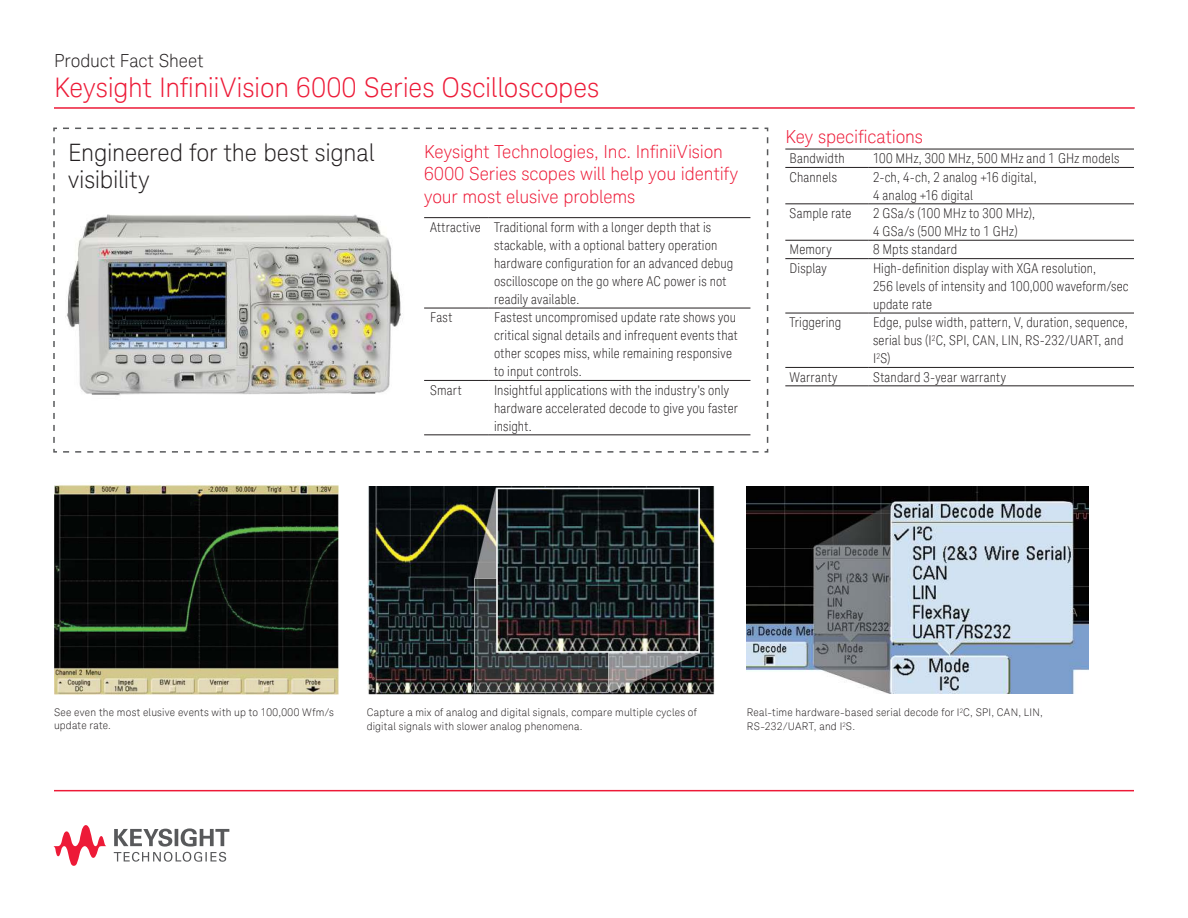
<style>
.page{position:relative;width:1188px;height:918px;background:#fff}
.page>*{position:absolute;margin:0;border:0;box-sizing:border-box;transform-origin:0 0}
.t1{font:300 27px "Keysight Sans";letter-spacing:-.005em;color:#ed1a37}
.t2{font:300 24px/27px "Keysight Sans";letter-spacing:-.01em;color:#231f20}
.t3{font:300 18px/22.5px "Keysight Sans";letter-spacing:-.005em;color:#ed1a37}
.t4{font:300 18px "Keysight Sans";color:#231f20}
.t5{font:300 condensed 13.5px/18px "Keysight Sans";letter-spacing:.015em;color:#231f20}
.t6{font:300 10.5px/13.5px "Keysight Sans";letter-spacing:.02em;color:#231f20}
</style>
<div class="page">
<svg style="left:53px;top:127px;width:716px;height:326px"></svg>
<hr style="left:785px;top:149px;width:84px;height:1px;background:#231f20">
<hr style="left:869px;top:149px;width:265px;height:1px;background:#231f20">
<hr style="left:785px;top:167px;width:84px;height:1px;background:#231f20">
<hr style="left:869px;top:167px;width:265px;height:1px;background:#231f20">
<hr style="left:785px;top:203px;width:84px;height:1px;background:#231f20">
<hr style="left:869px;top:203px;width:265px;height:1px;background:#231f20">
<hr style="left:785px;top:240px;width:84px;height:1px;background:#231f20">
<hr style="left:869px;top:240px;width:265px;height:1px;background:#231f20">
<hr style="left:785px;top:258px;width:84px;height:1px;background:#231f20">
<hr style="left:869px;top:258px;width:265px;height:1px;background:#231f20">
<hr style="left:785px;top:313px;width:84px;height:1px;background:#231f20">
<hr style="left:869px;top:313px;width:265px;height:1px;background:#231f20">
<hr style="left:785px;top:367px;width:84px;height:1px;background:#231f20">
<hr style="left:869px;top:367px;width:265px;height:1px;background:#231f20">
<hr style="left:785px;top:385px;width:84px;height:1px;background:#231f20">
<hr style="left:869px;top:385px;width:265px;height:1px;background:#231f20">
<hr style="left:54px;top:790px;width:1080px;height:1px;background:#ed1a37">
<hr style="left:54px;top:107px;width:1081px;height:2px;background:#ed1a37">
<img style="left:65px;top:205px;width:340px;height:196px">
<hr style="left:424px;top:217px;width:64px;height:1px;background:#231f20">
<hr style="left:488px;top:217px;width:262px;height:1px;background:#231f20">
<hr style="left:424px;top:308px;width:64px;height:1px;background:#231f20">
<hr style="left:488px;top:308px;width:262px;height:1px;background:#231f20">
<hr style="left:424px;top:380px;width:64px;height:1px;background:#231f20">
<hr style="left:488px;top:380px;width:262px;height:1px;background:#231f20">
<hr style="left:424px;top:434px;width:64px;height:1px;background:#231f20">
<hr style="left:488px;top:434px;width:262px;height:1px;background:#231f20">
<img style="left:54px;top:482px;width:284px;height:213px">
<img style="left:746px;top:486px;width:342px;height:208px">
<img style="left:368px;top:486px;width:347px;height:209px">
<svg style="left:114px;top:828px;width:115px;height:34px"></svg>
<svg style="left:53px;top:825px;width:53px;height:41px"></svg>
<h3 class="t4" style="left:54px;top:54px;width:151px">Product Fact Sheet</h3>
<h1 class="t1" style="left:54px;top:72px;width:547px">Keysight Ini niiVision 6000 Series Oscilloscopes</h1>
<h2 class="t2" style="left:68px;top:141px;width:308px">Engineered for the best signal visibility</h2>
<h3 class="t3" style="left:424px;top:140px;width:316px">Keysight Technologies, Inc. Ini niiVision<br>6000 Series scopes will help you identify your most elusive problems</h3>
<p class="t5" style="left:430px;top:218px;width:283px">Attractive Traditional form with a longer depth that is</p>
<p class="t5" style="left:494px;top:237px;width:225px">stackable, with a optional battery operation</p>
<p class="t5" style="left:494px;top:254px;width:241px">hardware coniguration for an advanced debug</p>
<p class="t5" style="left:494px;top:272px;width:234px">oscilloscope on the go where AC power is not</p>
<p class="t5" style="left:494px;top:291px;width:87px">readily available.</p>
<p class="t5" style="left:430px;top:309px;width:24px">Fast</p>
<p class="t5" style="left:494px;top:308px;width:245px">Fastest uncompromised update rate shows you critical signal details and infrequent events that other scopes miss, while remaining responsive to input controls.</p>
<p class="t5" style="left:430px;top:382px;width:33px">Smart</p>
<p class="t5" style="left:494px;top:381px;width:245px">Insightful applications with the industry’s only hardware accelerated decode to give you faster insight.</p>
<h3 class="t3" style="left:785px;top:125px;width:139px">Key speciications</h3>
<p class="t5" style="left:790px;top:150px;width:57px">Bandwidth</p>
<p class="t5" style="left:873px;top:150px;width:248px">100 MHz, 300 MHz, 500 MHz and 1 GHz models</p>
<p class="t5" style="left:790px;top:169px;width:49px">Channels</p>
<p class="t5" style="left:873px;top:169px;width:165px">2-ch, 4-ch, 2 analog +16 digital,<br>4 analog +16 digital</p>
<p class="t5" style="left:790px;top:205px;width:63px">Sample rate</p>
<p class="t5" style="left:873px;top:205px;width:164px">2 GSa/s (100 MHz to 300 MHz),<br>4 GSa/s (500 MHz to 1 GHz)</p>
<p class="t5" style="left:790px;top:242px;width:44px">Memory</p>
<p class="t5" style="left:873px;top:242px;width:86px">8 Mpts standard</p>
<p class="t5" style="left:790px;top:260px;width:39px">Display</p>
<p class="t5" style="left:873px;top:259px;width:257px">High-dei nition display with XGA resolution,<br>256 levels of intensity and 100,000 waveform/sec update rate</p>
<p class="t5" style="left:790px;top:314px;width:53px">Triggering</p>
<p class="t5" style="left:873px;top:313px;width:256px">Edge, pulse width, pattern, V, duration, sequence, serial bus (I<sup>2</sup>C, SPI, CAN, LIN, RS-232/UART, and<br>I<sup>2</sup>S)</p>
<p class="t5" style="left:790px;top:369px;width:49px">Warranty</p>
<p class="t5" style="left:873px;top:369px;width:135px">Standard 3-year warranty</p>
<p class="t6" style="left:54px;top:705px;width:281px">See even the most elusive events with up to 100,000 Wfm/s update rate.</p>
<p class="t6" style="left:747px;top:706px;width:297px">Real-time hardware-based serial decode for I<sup>2</sup>C, SPI, CAN, LIN,<br>RS-232/UART, and I<sup>2</sup>S.</p>
<p class="t6" style="left:367px;top:707px;width:332px">Capture a mix of analog and digital signals, compare multiple cycles of digital signals with slower analog phenomena.</p>
</div>
